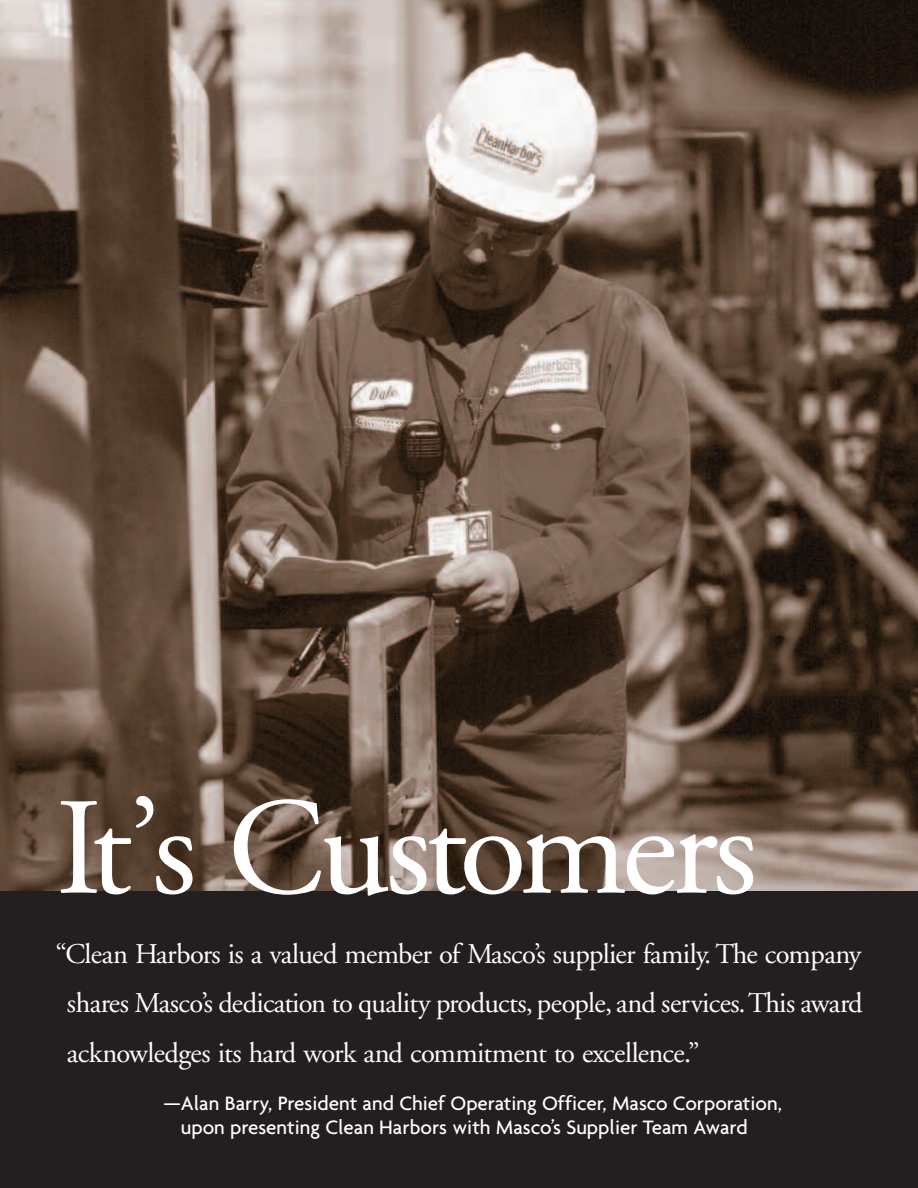
<style>
.page{position:relative;width:918px;height:1188px;background:#fff}
.page>*{position:absolute;margin:0;border:0;box-sizing:border-box;transform-origin:0 0}
.t1{font:138px "Adobe Garamond";letter-spacing:-.04em;color:#fff}
.t2{font:28.5px/49.5px "Adobe Garamond";letter-spacing:-.025em;color:#fff;text-align:justify}
.t3{font:500 21px/24px "Agenda";color:#fff}
</style>
<div class="page">
<div style="left:0;top:891px;width:918px;height:297px;background:#231f20"></div>
<img style="left:0;top:0;width:918px;height:891px">
<h1 class="t1" style="left:56px;top:794px;width:703px">It’s Customers</h1>
<p class="t2" style="left:67px;top:931px;width:797px;text-indent:-11px">“Clean Harbors is a valued member of Masco’s supplier family. The company shares Masco’s dedication to quality products, people, and services.This award acknowledges its hard work and commitment to excellence.”</p>
<p class="t3" style="left:181px;top:1090px;width:603px;text-indent:-17px">—Alan Barry, President and Chief Operating Officer, Masco Corporation, upon presenting Clean Harbors with Masco’s Supplier Team Award</p>
</div>
